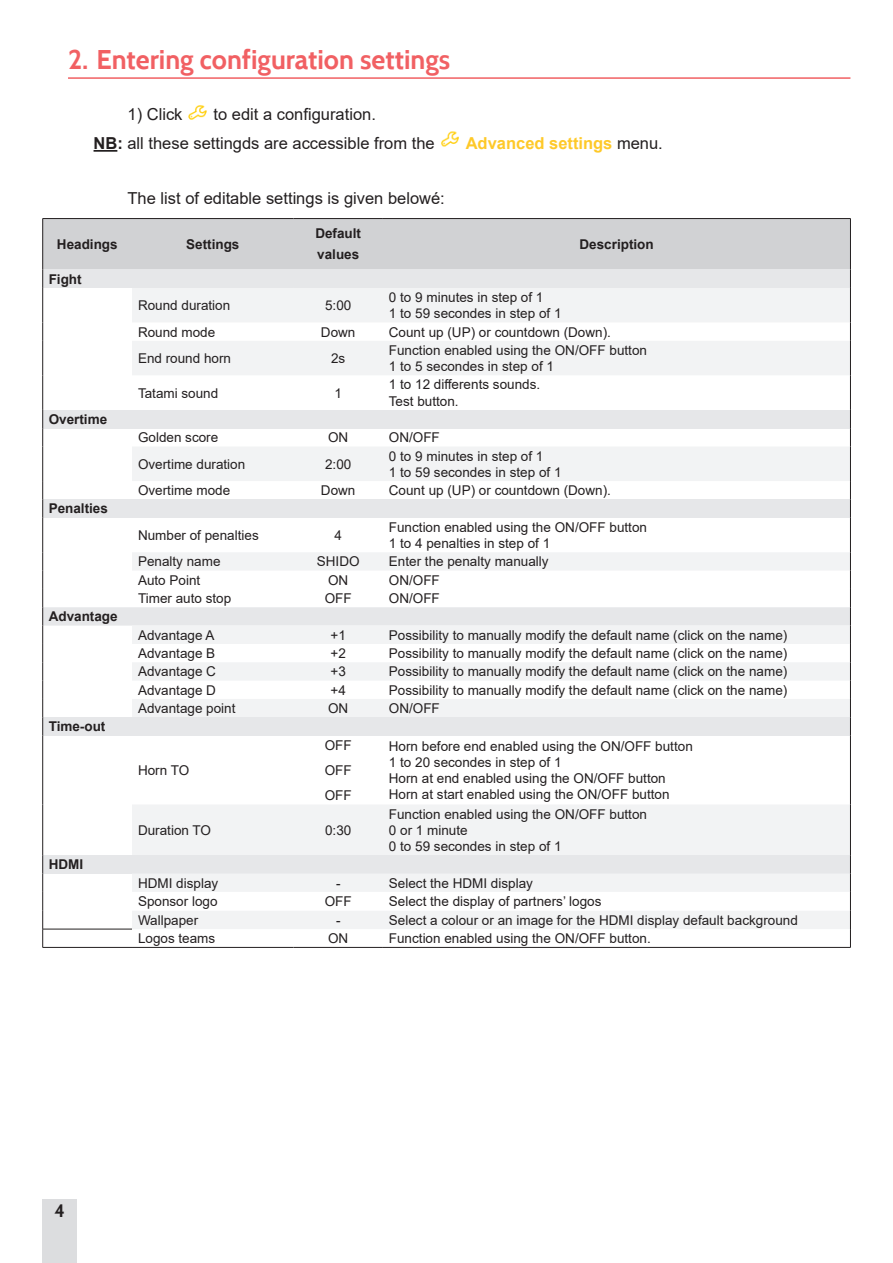
<style>
.page{position:relative;width:893px;height:1263px;background:#fff}
.page>*{position:absolute;margin:0;border:0;box-sizing:border-box;transform-origin:0 0}
.t1{font:700 27px "Cabin";color:#f16063}
.t2{font:700 18px "Cabin";color:#231f20}
.Texte_normal{font:16.5px "Arial";color:#231f20}
.Texte_normal-2{font:700 16.5px "Arial";color:#fec929}
.Texte_normal-3{font:13.5px "Arial";color:#231f20}
.Texte_normal-4{font:700 13.5px/21px "Arial";color:#231f20}
.s1{font-weight:700}
.s2{font-weight:400;color:#231f20}
</style>
<div class="page">
<div style="left:43px;top:1199px;width:34px;height:64px;background:#dcdddf"></div>
<hr style="left:68px;top:77px;width:782px;height:2px;background:#f16063">
<hr style="left:94px;top:150px;width:23px;height:2px;background:#231f20">
<img style="left:188px;top:105px;width:19px;height:15px">
<img style="left:441px;top:131px;width:18px;height:16px">
<div style="left:43px;top:410px;width:807px;height:18px;background:#e6e7e9"></div>
<div style="left:43px;top:499px;width:807px;height:19px;background:#e6e7e9"></div>
<div style="left:43px;top:855px;width:807px;height:18px;background:#e6e7e9"></div>
<hr style="left:43px;top:218px;width:89px;height:1px;background:#231f20">
<hr style="left:132px;top:218px;width:162px;height:1px;background:#231f20">
<hr style="left:294px;top:218px;width:89px;height:1px;background:#231f20">
<hr style="left:383px;top:218px;width:468px;height:1px;background:#231f20">
<svg style="left:42px;top:219px;width:809px;height:156px"></svg>
<hr style="left:42px;top:341px;width:1px;height:34px;background:#231f20">
<hr style="left:850px;top:341px;width:1px;height:34px;background:#231f20">
<hr style="left:42px;top:375px;width:1px;height:35px;background:#231f20">
<hr style="left:850px;top:375px;width:1px;height:35px;background:#231f20">
<svg style="left:42px;top:410px;width:1px;height:36px"></svg>
<hr style="left:42px;top:446px;width:1px;height:35px;background:#231f20">
<svg style="left:42px;top:481px;width:1px;height:37px"></svg>
<svg style="left:132px;top:410px;width:719px;height:108px"></svg>
<hr style="left:42px;top:518px;width:1px;height:34px;background:#231f20">
<hr style="left:850px;top:518px;width:1px;height:34px;background:#231f20">
<svg style="left:42px;top:552px;width:809px;height:184px"></svg>
<hr style="left:42px;top:736px;width:1px;height:68px;background:#231f20">
<hr style="left:850px;top:736px;width:1px;height:68px;background:#231f20">
<hr style="left:42px;top:804px;width:1px;height:51px;background:#231f20">
<hr style="left:43px;top:929px;width:89px;height:1px;background:#231f20">
<svg style="left:42px;top:855px;width:1px;height:92px"></svg>
<svg style="left:132px;top:804px;width:719px;height:143px"></svg>
<hr style="left:43px;top:947px;width:89px;height:1px;background:#231f20">
<hr style="left:132px;top:947px;width:162px;height:1px;background:#231f20">
<hr style="left:294px;top:947px;width:89px;height:1px;background:#231f20">
<hr style="left:383px;top:947px;width:468px;height:1px;background:#231f20">
<p class="t1" style="left:68px;top:43px;width:384px">2. Entering configuration settings</p>
<p class="Texte_normal" style="left:128px;top:102px;width:56px">1) Click</p>
<p class="Texte_normal" style="left:214px;top:102px;width:164px">to edit a configuration.</p>
<p class="Texte_normal" style="left:94px;top:132px;width:343px"><span class="s1">NB:</span> all these settingds are accessible from the</p>
<p class="Texte_normal-2" style="left:466px;top:132px;width:199px">Advanced settings <span class="s2">menu.</span></p>
<p class="Texte_normal" style="left:128px;top:187px;width:319px">The list of editable settings is given belowé:</p>
<p class="Texte_normal-4" style="left:57px;top:234px;width:62px">Headings</p>
<p class="Texte_normal-4" style="left:186px;top:234px;width:55px">Settings</p>
<p class="Texte_normal-4" style="left:315px;top:223px;width:47px">Default values</p>
<p class="Texte_normal-4" style="left:579px;top:234px;width:76px">Description</p>
<p class="Texte_normal-4" style="left:49px;top:269px;width:34px">Fight</p>
<p class="Texte_normal-3" style="left:138px;top:296px;width:94px">Round duration</p>
<p class="Texte_normal-3" style="left:325px;top:296px;width:28px">5:00</p>
<p class="Texte_normal-3" style="left:389px;top:288px;width:156px">0 to 9 minutes in step of 1</p>
<p class="Texte_normal-3" style="left:389px;top:304px;width:174px">1 to 59 secondes in step of 1</p>
<p class="Texte_normal-3" style="left:138px;top:322px;width:79px">Round mode</p>
<p class="Texte_normal-3" style="left:321px;top:322px;width:36px">Down</p>
<p class="Texte_normal-3" style="left:389px;top:322px;width:224px">Count up (UP) or countdown (Down).</p>
<p class="Texte_normal-3" style="left:138px;top:349px;width:95px">End round horn</p>
<p class="Texte_normal-3" style="left:331px;top:349px;width:16px">2s</p>
<p class="Texte_normal-3" style="left:389px;top:341px;width:260px">Function enabled using the ON/OFF button</p>
<p class="Texte_normal-3" style="left:389px;top:357px;width:167px">1 to 5 secondes in step of 1</p>
<p class="Texte_normal-4" style="left:49px;top:409px;width:60px">Overtime</p>
<p class="Texte_normal-4" style="left:49px;top:498px;width:61px">Penalties</p>
<p class="Texte_normal-4" style="left:49px;top:606px;width:71px">Advantage</p>
<p class="Texte_normal-4" style="left:49px;top:716px;width:58px">Time-out</p>
<p class="Texte_normal-4" style="left:49px;top:854px;width:36px">HDMI</p>
<p class="Texte_normal-3" style="left:138px;top:383px;width:82px">Tatami sound</p>
<p class="Texte_normal-3" style="left:334px;top:383px;width:9px">1</p>
<p class="Texte_normal-3" style="left:389px;top:375px;width:153px">1 to 12 differents sounds.</p>
<p class="Texte_normal-3" style="left:389px;top:392px;width:71px">Test button.</p>
<p class="Texte_normal-3" style="left:138px;top:428px;width:82px">Golden score</p>
<p class="Texte_normal-3" style="left:328px;top:428px;width:22px">ON</p>
<p class="Texte_normal-3" style="left:389px;top:428px;width:53px">ON/OFF</p>
<p class="Texte_normal-3" style="left:138px;top:455px;width:109px">Overtime duration</p>
<p class="Texte_normal-3" style="left:325px;top:455px;width:28px">2:00</p>
<p class="Texte_normal-3" style="left:389px;top:447px;width:156px">0 to 9 minutes in step of 1</p>
<p class="Texte_normal-3" style="left:389px;top:463px;width:174px">1 to 59 secondes in step of 1</p>
<p class="Texte_normal-3" style="left:138px;top:481px;width:94px">Overtime mode</p>
<p class="Texte_normal-3" style="left:321px;top:481px;width:36px">Down</p>
<p class="Texte_normal-3" style="left:389px;top:481px;width:224px">Count up (UP) or countdown (Down).</p>
<p class="Texte_normal-3" style="left:138px;top:526px;width:122px">Number of penalties</p>
<p class="Texte_normal-3" style="left:334px;top:526px;width:9px">4</p>
<p class="Texte_normal-3" style="left:389px;top:518px;width:260px">Function enabled using the ON/OFF button</p>
<p class="Texte_normal-3" style="left:389px;top:534px;width:163px">1 to 4 penalties in step of 1</p>
<p class="Texte_normal-3" style="left:138px;top:552px;width:84px">Penalty name</p>
<p class="Texte_normal-3" style="left:317px;top:552px;width:44px">SHIDO</p>
<p class="Texte_normal-3" style="left:389px;top:552px;width:161px">Enter the penalty manually</p>
<p class="Texte_normal-3" style="left:138px;top:571px;width:64px">Auto Point</p>
<p class="Texte_normal-3" style="left:328px;top:571px;width:22px">ON</p>
<p class="Texte_normal-3" style="left:389px;top:571px;width:53px">ON/OFF</p>
<p class="Texte_normal-3" style="left:138px;top:589px;width:95px">Timer auto stop</p>
<p class="Texte_normal-3" style="left:325px;top:589px;width:28px">OFF</p>
<p class="Texte_normal-3" style="left:389px;top:589px;width:53px">ON/OFF</p>
<p class="Texte_normal-3" style="left:138px;top:626px;width:78px">Advantage A</p>
<p class="Texte_normal-3" style="left:331px;top:626px;width:17px">+1</p>
<p class="Texte_normal-3" style="left:389px;top:626px;width:400px">Possibility to manually modify the default name (click on the name)</p>
<p class="Texte_normal-3" style="left:138px;top:644px;width:79px">Advantage B</p>
<p class="Texte_normal-3" style="left:331px;top:644px;width:17px">+2</p>
<p class="Texte_normal-3" style="left:389px;top:644px;width:400px">Possibility to manually modify the default name (click on the name)</p>
<p class="Texte_normal-3" style="left:138px;top:662px;width:80px">Advantage C</p>
<p class="Texte_normal-3" style="left:331px;top:662px;width:17px">+3</p>
<p class="Texte_normal-3" style="left:389px;top:662px;width:400px">Possibility to manually modify the default name (click on the name)</p>
<p class="Texte_normal-3" style="left:138px;top:681px;width:80px">Advantage D</p>
<p class="Texte_normal-3" style="left:331px;top:681px;width:17px">+4</p>
<p class="Texte_normal-3" style="left:389px;top:681px;width:400px">Possibility to manually modify the default name (click on the name)</p>
<p class="Texte_normal-3" style="left:138px;top:699px;width:99px">Advantage point</p>
<p class="Texte_normal-3" style="left:328px;top:699px;width:22px">ON</p>
<p class="Texte_normal-3" style="left:389px;top:699px;width:53px">ON/OFF</p>
<p class="Texte_normal-3" style="left:138px;top:761px;width:53px">Horn TO</p>
<p class="Texte_normal-3" style="left:325px;top:736px;width:28px">OFF</p>
<p class="Texte_normal-3" style="left:325px;top:761px;width:28px">OFF</p>
<p class="Texte_normal-3" style="left:325px;top:786px;width:28px">OFF</p>
<p class="Texte_normal-3" style="left:138px;top:821px;width:75px">Duration TO</p>
<p class="Texte_normal-3" style="left:325px;top:821px;width:28px">0:30</p>
<p class="Texte_normal-3" style="left:389px;top:737px;width:305px">Horn before end enabled using the ON/OFF button</p>
<p class="Texte_normal-3" style="left:389px;top:753px;width:174px">1 to 20 secondes in step of 1</p>
<p class="Texte_normal-3" style="left:389px;top:769px;width:278px">Horn at end enabled using the ON/OFF button</p>
<p class="Texte_normal-3" style="left:389px;top:785px;width:282px">Horn at start enabled using the ON/OFF button</p>
<p class="Texte_normal-3" style="left:389px;top:804px;width:260px">Function enabled using the ON/OFF button</p>
<p class="Texte_normal-3" style="left:389px;top:821px;width:80px">0 or 1 minute</p>
<p class="Texte_normal-3" style="left:389px;top:837px;width:174px">0 to 59 secondes in step of 1</p>
<p class="Texte_normal-3" style="left:138px;top:873px;width:82px">HDMI display</p>
<p class="Texte_normal-3" style="left:336px;top:873px;width:6px">-</p>
<p class="Texte_normal-3" style="left:389px;top:873px;width:146px">Select the HDMI display</p>
<p class="Texte_normal-3" style="left:138px;top:892px;width:81px">Sponsor logo</p>
<p class="Texte_normal-3" style="left:325px;top:892px;width:28px">OFF</p>
<p class="Texte_normal-3" style="left:389px;top:892px;width:214px">Select the display of partners’ logos</p>
<p class="Texte_normal-3" style="left:138px;top:911px;width:62px">Wallpaper</p>
<p class="Texte_normal-3" style="left:336px;top:911px;width:6px">-</p>
<p class="Texte_normal-3" style="left:389px;top:911px;width:410px">Select a colour or an image for the HDMI display default background</p>
<p class="Texte_normal-3" style="left:138px;top:929px;width:79px">Logos teams</p>
<p class="Texte_normal-3" style="left:328px;top:929px;width:22px">ON</p>
<p class="Texte_normal-3" style="left:389px;top:929px;width:263px">Function enabled using the ON/OFF button.</p>
<h2 class="t2" style="left:55px;top:1199px;width:12px">4</h2>
</div>
